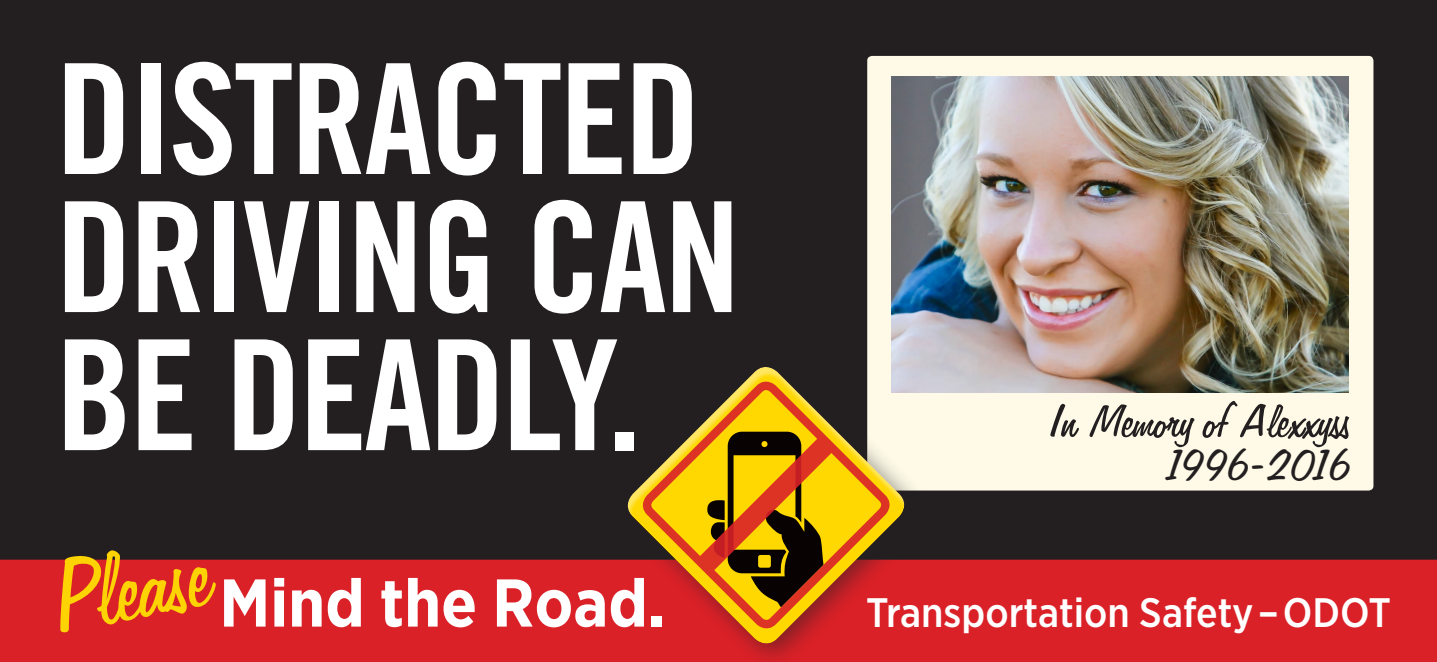
<style>
.page{position:relative;width:1437px;height:662px;background:#fff}
.page>*{position:absolute;margin:0;border:0;box-sizing:border-box;transform-origin:0 0}
.t1{font:153.3px/138px "Trade Gothic Bold Cond Twenty";letter-spacing:-.02em;color:#fff}
.t2{font:114.01px "Freehand 575 BT Regular B";color:#fed304}
.t3{font:700 67.38px "Gotham Narrow";color:#fff}
.t4{font:57.75px "Freehand 575 BT Regular B";color:#231f20}
.t5{font:49px "Freehand 575 BT Regular B";letter-spacing:-.01em;color:#231f20}
.t6{font:500 41.12px "Gotham Narrow";color:#fff}
.s1{font-size:51.98px}
</style>
<div class="page">
<div style="left:0;top:0;width:1436px;height:662px;background:#231f20"></div>
<div style="left:0;top:559px;width:1436px;height:103px;background:#da2128"></div>
<div style="left:867px;top:56px;width:506px;height:434px;background:#fefae7;border-radius:5px"></div>
<img style="left:891px;top:77px;width:457px;height:315px">
<div style="left:614px;top:353px;width:317px;height:309px;background:#231f20;opacity:.5"></div>
<svg style="left:620px;top:360px;width:292px;height:292px"></svg>
<svg style="left:638px;top:377px;width:256px;height:255px"></svg>
<svg style="left:676px;top:415px;width:178px;height:198px;background:#ba7a0d"></svg>
<p class="t1" style="left:56px;top:49px;width:686px">DISTRACTED<br>DRIVING CAN</p>
<p class="t1" style="left:56px;top:325px;width:587px">BE DEADLY.</p>
<p class="t2" style="left:43px;top:542px;width:162px;rotate:-11deg">Please</p>
<p class="t3" style="left:219px;top:559px;width:448px">Mind the Road.</p>
<p class="t4" style="left:1050px;top:390px;width:304px"><span class="s1">I</span>n <span class="s1">M</span>emory of <span class="s1">Al</span>exxyss</p>
<p class="t5" style="left:1168px;top:440px;width:186px">1996-2016</p>
<p class="t6" style="left:866px;top:586px;width:526px">Transportation Safety–ODOT</p>
</div>
